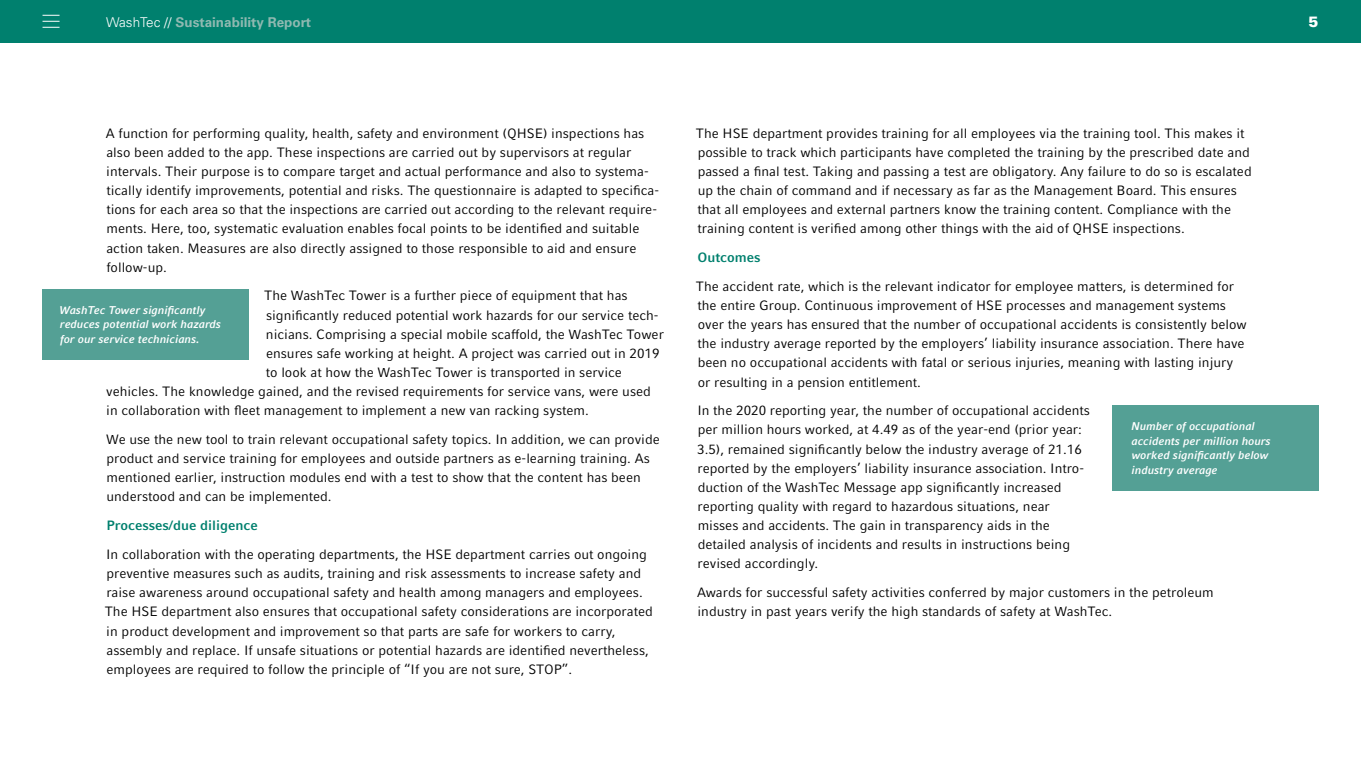
<style>
.page{position:relative;width:1361px;height:766px;background:#fff}
.page>*{position:absolute;margin:0;border:0;box-sizing:border-box;transform-origin:0 0}
.t1{font:900 15px "Univers LT";color:#fff}
.t2{font:13.5px/19.2px "Compatil Fact LT Pro";color:#000}
.t3{font:700 13.5px "Compatil Fact LT Pro";color:#00806e}
.t4{font:700 13.5px "Univers LT";color:#8fb9b1}
.t5{font:italic 700 11.25px/14.9px "Compatil Fact LT Pro";color:#fff}
.s1{font-weight:300;color:#fff}
</style>
<div class="page">
<div style="left:0;top:0;width:1361px;height:43px;background:#00806e"></div>
<svg style="left:43px;top:15px;width:17px;height:13px"></svg>
<div style="left:43px;top:289px;width:206px;height:70px;background:#54a095"></div>
<div style="left:1112px;top:405px;width:206px;height:86px;background:#54a095"></div>
<p class="t4" style="left:106px;top:14px;width:206px"><span class="s1">WashTec //</span> Sustainability Report</p>
<p class="t1" style="left:1308px;top:12px;width:12px">5</p>
<p class="t2" style="left:106px;top:123px;width:555px">A function for performing quality, health, safety and environment (QHSE) inspections has also been added to the app. These inspections are carried out by supervisors at regular intervals. Their purpose is to compare target and actual performance and also to systema&shy;tically identify improvements, potential and risks. The questionnaire is adapted to specifica&shy;tions for each area so that the inspections are carried out according to the relevant require&shy;ments. Here, too, systematic evaluation enables focal points to be identified and suitable action taken. Measures are also directly assigned to those responsible to aid and ensure follow-up.</p>
<p class="t2" style="left:264px;top:286px;width:365px">The WashTec Tower is a further piece of equipment that has</p>
<p class="t2" style="left:266px;top:305px;width:394px">significantly reduced potential work hazards for our service tech-</p>
<p class="t2" style="left:266px;top:324px;width:399px">nicians. Comprising a special mobile scaffold, the WashTec Tower</p>
<p class="t2" style="left:266px;top:343px;width:395px">ensures safe working at height. A project was carried out in 2019</p>
<p class="t2" style="left:266px;top:362px;width:357px">to look at how the WashTec Tower is transported in service</p>
<p class="t2" style="left:106px;top:382px;width:546px">vehicles. The knowledge gained, and the revised requirements for service vans, were used</p>
<p class="t2" style="left:106px;top:401px;width:484px">in collaboration with fleet management to implement a new van racking system.</p>
<p class="t2" style="left:106px;top:429px;width:555px">We use the new tool to train relevant occupational safety topics. In addition, we can provide product and service training for employees and outside partners as e-learning training. As mentioned earlier, instruction modules end with a test to show that the content has been understood and can be implemented.</p>
<p class="t3" style="left:106px;top:517px;width:153px">Processes/due diligence</p>
<p class="t2" style="left:105px;top:544px;width:549px">In collaboration with the operating departments, the HSE department carries out ongoing preventive measures such as audits, training and risk assessments to increase safety and raise awareness around occupational safety and health among managers and employees.<br>The HSE department also ensures that occupational safety considerations are incorporated in product development and improvement so that parts are safe for workers to carry, assembly and replace. If unsafe situations or potential hazards are identified nevertheless, employees are required to follow the principle of “If you are not sure, STOP”.</p>
<p class="t5" style="left:60px;top:302px;width:163px">WashTec Tower significantly reduces potential work hazards for our service technicians.</p>
<p class="t2" style="left:696px;top:123px;width:557px">The HSE department provides training for all employees via the training tool. This makes it possible to track which participants have completed the training by the prescribed date and passed a final test. Taking and passing a test are obligatory. Any failure to do so is escalated up the chain of command and if necessary as far as the Management Board. This ensures that all employees and external partners know the training content. Compliance with the training content is verified among other things with the aid of QHSE inspections.</p>
<p class="t3" style="left:697px;top:249px;width:65px">Outcomes</p>
<p class="t2" style="left:696px;top:276px;width:552px">The accident rate, which is the relevant indicator for employee matters, is determined for the entire Group. Continuous improvement of HSE processes and management systems over the years has ensured that the number of occupational accidents is consistently below the industry average reported by the employers’ liability insurance association. There have been no occupational accidents with fatal or serious injuries, meaning with lasting injury or resulting in a pension entitlement.</p>
<p class="t2" style="left:697px;top:401px;width:394px">In the 2020 reporting year, the number of occupational accidents per million hours worked, at 4.49 as of the year-end (prior year:<br>3.5), remained significantly below the industry average of 21.16 reported by the employers’ liability insurance association. Intro&shy;duction of the WashTec Message app significantly increased reporting quality with regard to hazardous situations, near misses and accidents. The gain in transparency aids in the detailed analysis of incidents and results in instructions being revised accordingly.</p>
<p class="t2" style="left:697px;top:582px;width:518px">Awards for successful safety activities conferred by major customers in the petroleum industry in past years verify the high standards of safety at WashTec.</p>
<p class="t5" style="left:1131px;top:418px;width:141px">Number of occupational accidents per million hours worked significantly below industry average</p>
</div>
